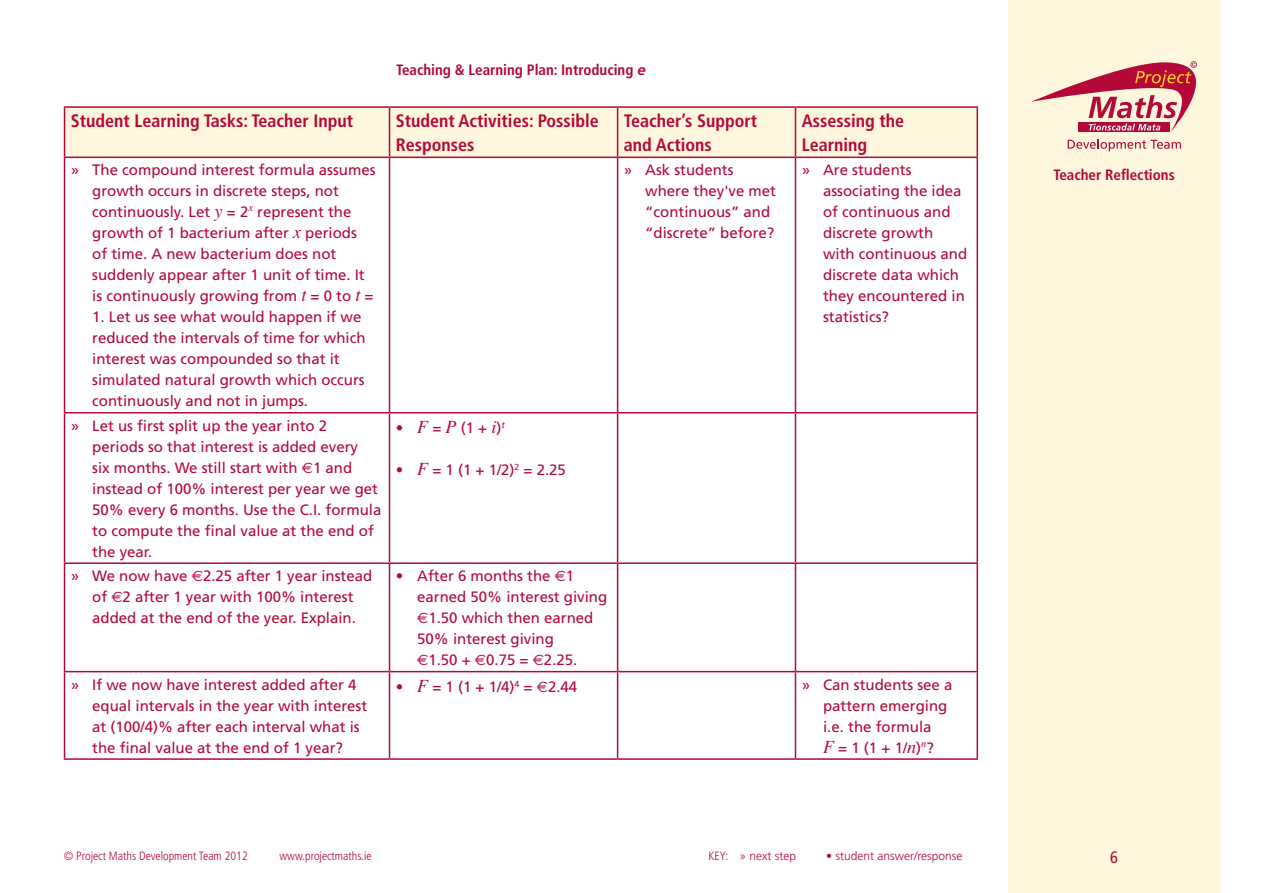
<style>
.page{position:relative;width:1263px;height:893px;background:#fff}
.page>*{position:absolute;margin:0;border:0;box-sizing:border-box;transform-origin:0 0}
.Table_Head{font:700 condensed 18px/24px "Frutiger";color:#b30838}
.t1{font:condensed 16.5px "Frutiger";color:#b30838}
.Arrow_Bullit_Points{font:15px/21px "Frutiger";color:#b30838}
.Round_Bullit_Points{font:15px/21px "Frutiger";color:#b30838}
.t2{font:700 condensed 15px "Frutiger";color:#b30838}
.t3{font:300 condensed 12px "Frutiger";color:#b30838}
.t4{font:300 12px "Frutiger";color:#b30838}
.s1{font-style:italic;font-stretch:normal}
.s2{font-family:"Times";font-style:italic;font-size:18px}
.s3{font-family:"Euro Sans"}
.s4{font-stretch:condensed}
</style>
<div class="page">
<div style="left:1008px;top:0;width:212px;height:893px;background:#fff6de"></div>
<svg style="left:1068px;top:139px;width:113px;height:12px"></svg>
<svg style="left:1031px;top:61px;width:166px;height:71px"></svg>
<div style="left:65px;top:108px;width:911px;height:49px;background:#fff6de"></div>
<hr style="left:64px;top:106px;width:325px;height:2px;background:#b30838">
<hr style="left:64px;top:108px;width:1px;height:49px;background:#b30838">
<hr style="left:389px;top:106px;width:229px;height:2px;background:#b30838">
<hr style="left:389px;top:108px;width:1px;height:49px;background:#b30838">
<hr style="left:618px;top:106px;width:177px;height:2px;background:#b30838">
<hr style="left:617px;top:108px;width:1px;height:49px;background:#b30838">
<hr style="left:795px;top:106px;width:183px;height:2px;background:#b30838">
<hr style="left:795px;top:108px;width:1px;height:49px;background:#b30838">
<hr style="left:976px;top:108px;width:2px;height:49px;background:#b30838">
<hr style="left:64px;top:157px;width:325px;height:1px;background:#b30838">
<hr style="left:64px;top:158px;width:1px;height:254px;background:#b30838">
<hr style="left:389px;top:157px;width:229px;height:1px;background:#b30838">
<hr style="left:389px;top:158px;width:1px;height:254px;background:#b30838">
<hr style="left:618px;top:157px;width:177px;height:1px;background:#b30838">
<hr style="left:617px;top:158px;width:1px;height:254px;background:#b30838">
<hr style="left:795px;top:157px;width:183px;height:1px;background:#b30838">
<hr style="left:795px;top:158px;width:1px;height:254px;background:#b30838">
<hr style="left:976px;top:158px;width:2px;height:254px;background:#b30838">
<hr style="left:64px;top:412px;width:325px;height:1px;background:#b30838">
<hr style="left:64px;top:413px;width:1px;height:149px;background:#b30838">
<hr style="left:389px;top:412px;width:229px;height:1px;background:#b30838">
<hr style="left:389px;top:413px;width:1px;height:149px;background:#b30838">
<hr style="left:618px;top:412px;width:177px;height:1px;background:#b30838">
<hr style="left:617px;top:413px;width:1px;height:149px;background:#b30838">
<hr style="left:795px;top:412px;width:183px;height:1px;background:#b30838">
<hr style="left:795px;top:413px;width:1px;height:149px;background:#b30838">
<hr style="left:976px;top:413px;width:2px;height:149px;background:#b30838">
<hr style="left:64px;top:562px;width:325px;height:2px;background:#b30838">
<hr style="left:64px;top:564px;width:1px;height:107px;background:#b30838">
<hr style="left:389px;top:562px;width:229px;height:2px;background:#b30838">
<hr style="left:389px;top:564px;width:1px;height:107px;background:#b30838">
<hr style="left:618px;top:562px;width:177px;height:2px;background:#b30838">
<hr style="left:617px;top:564px;width:1px;height:107px;background:#b30838">
<hr style="left:795px;top:562px;width:183px;height:2px;background:#b30838">
<hr style="left:795px;top:564px;width:1px;height:107px;background:#b30838">
<hr style="left:976px;top:564px;width:2px;height:107px;background:#b30838">
<hr style="left:64px;top:671px;width:325px;height:1px;background:#b30838">
<hr style="left:64px;top:672px;width:1px;height:86px;background:#b30838">
<hr style="left:389px;top:671px;width:229px;height:1px;background:#b30838">
<hr style="left:389px;top:672px;width:1px;height:86px;background:#b30838">
<hr style="left:618px;top:671px;width:177px;height:1px;background:#b30838">
<hr style="left:617px;top:672px;width:1px;height:86px;background:#b30838">
<hr style="left:795px;top:671px;width:183px;height:1px;background:#b30838">
<hr style="left:795px;top:672px;width:1px;height:86px;background:#b30838">
<hr style="left:976px;top:672px;width:2px;height:86px;background:#b30838">
<hr style="left:64px;top:758px;width:325px;height:2px;background:#b30838">
<hr style="left:389px;top:758px;width:229px;height:2px;background:#b30838">
<hr style="left:618px;top:758px;width:177px;height:2px;background:#b30838">
<hr style="left:795px;top:758px;width:183px;height:2px;background:#b30838">
<p class="t2" style="left:396px;top:61px;width:251px">Teaching &amp; Learning Plan: Introducing <span class="s1">e</span></p>
<p class="Table_Head" style="left:71px;top:109px;width:284px">Student Learning Tasks: Teacher Input</p>
<p class="Table_Head" style="left:396px;top:109px;width:204px">Student Activities: Possible<br>Responses</p>
<p class="Table_Head" style="left:624px;top:109px;width:135px">Teacher’s Support and Actions</p>
<p class="Table_Head" style="left:802px;top:109px;width:104px">Assessing the<br>Learning</p>
<p class="Arrow_Bullit_Points" style="left:92px;top:160px;width:285px;text-indent:-21px">» The compound interest formula assumes growth occurs in discrete steps, not continuously. Let <span class="s2">y</span> = 2<sup>x</sup> represent the growth of 1 bacterium after <span class="s2">x</span> periods of time. A new bacterium does not suddenly appear after 1 unit of time. It is continuously growing from <span class="s2">t</span> = 0 to <span class="s2">t</span> =</p>
<p class="Arrow_Bullit_Points" style="left:92px;top:307px;width:275px">1. Let us see what would happen if we reduced the intervals of time for which interest was compounded so that it simulated natural growth which occurs continuously and not in jumps.</p>
<p class="Arrow_Bullit_Points" style="left:645px;top:160px;width:132px;text-indent:-21px">» Ask students where they've met “continuous” and “discrete” before?</p>
<p class="Arrow_Bullit_Points" style="left:823px;top:160px;width:146px;text-indent:-21px">» Are students associating the idea of continuous and discrete growth with continuous and discrete data which they encountered in statistics?</p>
<p class="Arrow_Bullit_Points" style="left:92px;top:415px;width:291px;text-indent:-21px">» Let us first split up the year into 2 periods so that interest is added every<br>six months. We still start with <span class="s3">€</span>1 and instead of 100% interest per year we get 50% every 6 months. Use the C.I. formula to compute the final value at the end of the year.</p>
<p class="Round_Bullit_Points" style="left:396px;top:417px;width:110px">• <span class="s2">F</span>=<span class="s2">P</span> (1+<span class="s2">i</span>)<sup>t</sup></p>
<p class="Round_Bullit_Points" style="left:396px;top:459px;width:172px">• <span class="s2">F</span> = 1 (1 + 1/2)<sup>2</sup> = 2.25</p>
<p class="Arrow_Bullit_Points" style="left:71px;top:565px;width:303px;text-align:center">» We now have <span class="s3">€</span>2.25 after 1 year instead of <span class="s3">€</span>2 after 1 year with 100% interest added at the end of the year. Explain.</p>
<p class="Round_Bullit_Points" style="left:417px;top:565px;width:192px;text-indent:-21px">• After 6 months the <span class="s3">€</span>1 earned 50% interest giving <span class="s3">€</span>1.50 which then earned<br>50% interest giving<br><span class="s3">€</span>1.50 + <span class="s3">€</span>0.75 = <span class="s3">€</span>2.25.</p>
<p class="Arrow_Bullit_Points" style="left:92px;top:674px;width:277px;text-indent:-21px">» If we now have interest added after 4 equal intervals in the year with interest at (100/4)% after each interval what is the final value at the end of 1 year?</p>
<p class="Round_Bullit_Points" style="left:396px;top:676px;width:183px">• <span class="s2">F</span> = 1 (1 + 1/4)<sup>4</sup> = <span class="s3">€</span>2.44</p>
<p class="Arrow_Bullit_Points" style="left:823px;top:674px;width:131px;text-indent:-21px">» Can students see a pattern emerging i.e. the formula<br><span class="s2">F</span> = 1 (1 + 1/<span class="s2">n</span>)<sup>n</sup>?</p>
<p class="t2" style="left:1053px;top:166px;width:123px">Teacher Reflections</p>
<p class="t3" style="left:64px;top:849px;width:186px">© Project Maths Development Team 2012</p>
<p class="t3" style="left:279px;top:849px;width:94px">www.projectmaths.ie</p>
<p class="t4" style="left:709px;top:849px;width:89px"><span class="s4">KEY:</span> » next step</p>
<p class="t4" style="left:826px;top:849px;width:138px">• student answer/response</p>
<p class="t1" style="left:1110px;top:847px;width:9px">6</p>
</div>
